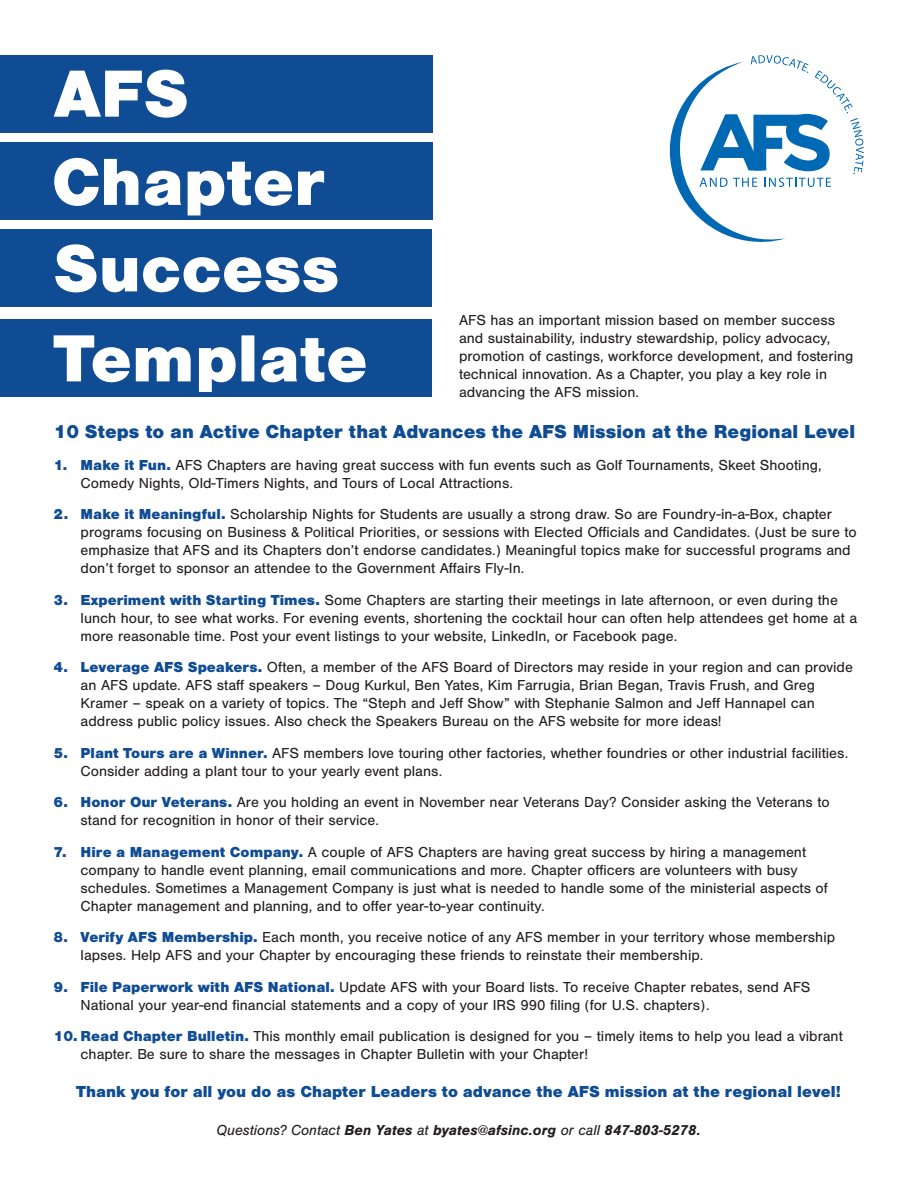
<style>
.page{position:relative;width:918px;height:1188px;background:#fff}
.page>*{position:absolute;margin:0;border:0;box-sizing:border-box;transform-origin:0 0}
.t1{font:900 19.5px "Nimbus San";color:#0f4c93}
.t2{font:900 16.5px "Nimbus San";color:#0f4c93}
.t3{font:15px/18px "Nimbus San";color:#231f20}
.t4{font:italic 700 15px "Nimbus San";color:#231f20}
.s1{font-weight:900;color:#0f4c93}
.s2{font-weight:400}
</style>
<div class="page">
<div style="left:0;top:142px;width:432px;height:77px;background:#0f4c93"></div>
<div style="left:0;top:229px;width:432px;height:77px;background:#0f4c93"></div>
<div style="left:0;top:320px;width:432px;height:77px;background:#0f4c93"></div>
<div style="left:0;top:55px;width:432px;height:77px;background:#0f4c93"></div>
<svg style="left:54px;top:335px;width:312px;height:57px"></svg>
<svg style="left:55px;top:244px;width:282px;height:48px"></svg>
<svg style="left:54px;top:158px;width:270px;height:57px"></svg>
<svg style="left:54px;top:70px;width:133px;height:48px"></svg>
<svg style="left:670px;top:55px;width:194px;height:187px"></svg>
<p class="t3" style="left:459px;top:311px;width:396px">AFS has an important mission based on member success and sustainability, industry stewardship, policy advocacy, promotion of castings, workforce development, and fostering technical innovation. As a Chapter, you play a key role in advancing the AFS mission.</p>
<p class="t1" style="left:54px;top:421px;width:803px">10 Steps to an Active Chapter that Advances the AFS Mission at the Regional Level</p>
<p class="t3" style="left:81px;top:456px;width:742px;text-indent:-27px"><span class="s1">1. Make it Fun.</span> AFS Chapters are having great success with fun events such as Golf Tournaments, Skeet Shooting,<br>Comedy Nights, Old-Timers Nights, and Tours of Local Attractions.</p>
<p class="t3" style="left:81px;top:506px;width:778px;text-indent:-27px"><span class="s1">2. Make it Meaningful.</span> Scholarship Nights for Students are usually a strong draw. So are Foundry-in-a-Box, chapter programs focusing on Business &amp; Political Priorities, or sessions with Elected Officials and Candidates. (Just be sure to emphasize that AFS and its Chapters don’t endorse candidates.) Meaningful topics make for successful programs and don’t forget to sponsor an attendee to the Government Affairs Fly-In.</p>
<p class="t3" style="left:81px;top:591px;width:778px;text-indent:-27px"><span class="s1">3. Experiment with Starting Times.</span> Some Chapters are starting their meetings in late afternoon, or even during the lunch hour, to see what works. For evening events, shortening the cocktail hour can often help attendees get home at a more reasonable time. Post your event listings to your website, LinkedIn, or Facebook page.</p>
<p class="t3" style="left:81px;top:659px;width:774px;text-indent:-27px"><span class="s1">4. Leverage AFS Speakers.</span> Often, a member of the AFS Board of Directors may reside in your region and can provide an AFS update. AFS staff speakers – Doug Kurkul, Ben Yates, Kim Farrugia, Brian Began, Travis Frush, and Greg Kramer – speak on a variety of topics. The “Steph and Jeff Show” with Stephanie Salmon and Jeff Hannapel can address public policy issues. Also check the Speakers Bureau on the AFS website for more ideas!</p>
<p class="t3" style="left:81px;top:744px;width:769px;text-indent:-27px"><span class="s1">5. Plant Tours are a Winner.</span> AFS members love touring other factories, whether foundries or other industrial facilities.<br>Consider adding a plant tour to your yearly event plans.</p>
<p class="t3" style="left:81px;top:794px;width:751px;text-indent:-27px"><span class="s1">6. Honor Our Veterans.</span> Are you holding an event in November near Veterans Day? Consider asking the Veterans to stand for recognition in honor of their service.</p>
<p class="t3" style="left:81px;top:843px;width:749px;text-indent:-27px"><span class="s1">7. Hire a Management Company.</span> A couple of AFS Chapters are having great success by hiring a management company to handle event planning, email communications and more. Chapter officers are volunteers with busy schedules. Sometimes a Management Company is just what is needed to handle some of the ministerial aspects of Chapter management and planning, and to offer year-to-year continuity.</p>
<p class="t3" style="left:81px;top:929px;width:756px;text-indent:-27px"><span class="s1">8. Verify AFS Membership.</span> Each month, you receive notice of any AFS member in your territory whose membership lapses. Help AFS and your Chapter by encouraging these friends to reinstate their membership.</p>
<p class="t3" style="left:81px;top:978px;width:731px;text-indent:-27px"><span class="s1">9. File Paperwork with AFS National.</span> Update AFS with your Board lists. To receive Chapter rebates, send AFS<br>National your year-end financial statements and a copy of your IRS 990 filing (for U.S. chapters).</p>
<p class="t3" style="left:81px;top:1028px;width:764px;text-indent:-27px"><span class="s1">10. Read Chapter Bulletin.</span> This monthly email publication is designed for you – timely items to help you lead a vibrant chapter. Be sure to share the messages in Chapter Bulletin with your Chapter!</p>
<p class="t2" style="left:76px;top:1082px;width:766px">Thank you for all you do as Chapter Leaders to advance the AFS mission at the regional level!</p>
<p class="t4" style="left:216px;top:1121px;width:486px"><span class="s2">Questions? Contact</span> Ben Yates <span class="s2">at</span> byates@afsinc.org <span class="s2">or call</span> 847-803-5278.</p>
</div>
